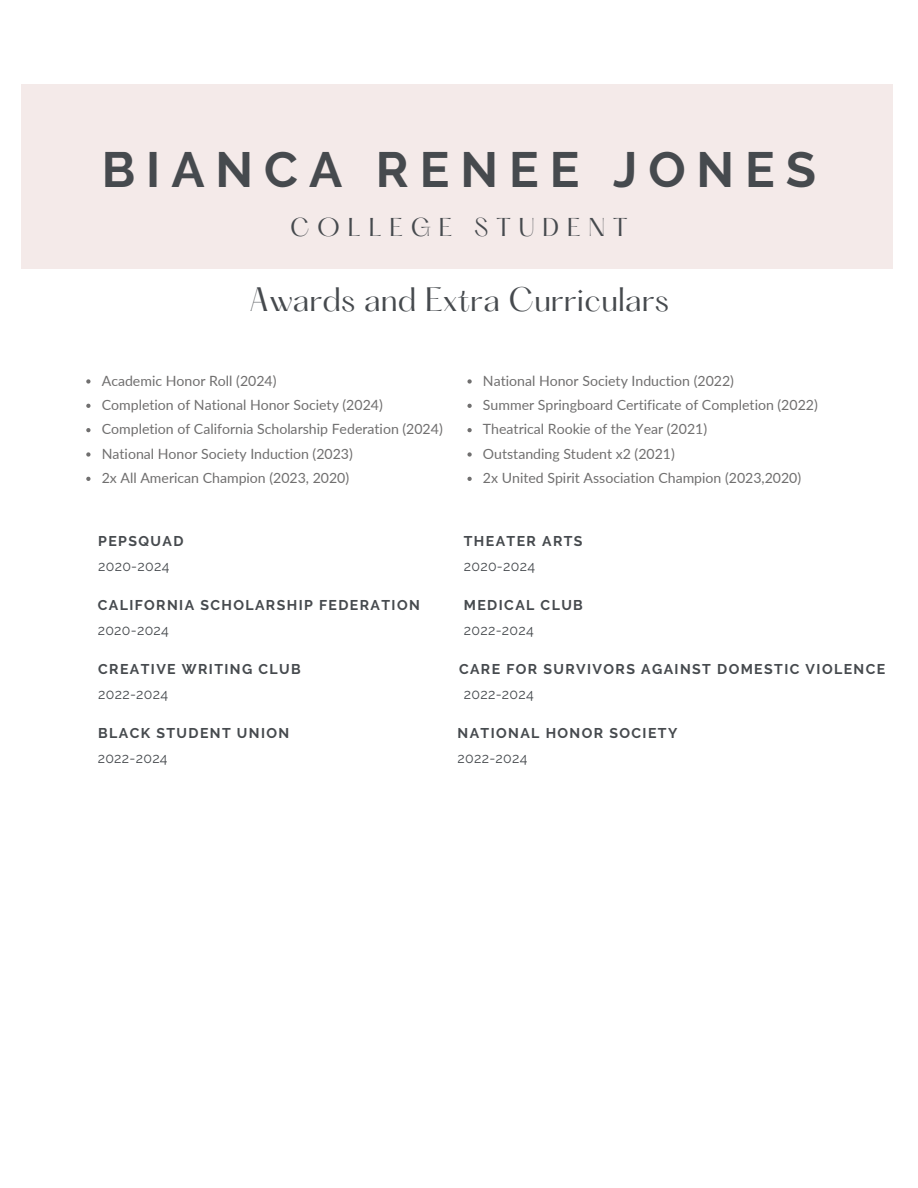
<style>
.page{position:relative;width:918px;height:1188px;background:#fff}
.page>*{position:absolute;margin:0;border:0;box-sizing:border-box;transform-origin:0 0}
.t1{font:700 49.35px "Raleway";letter-spacing:.22em;color:#464a4e}
.t2{font:29.7px "Hatton";color:#464a4e}
.t3{font:22.5px "Hatton";letter-spacing:.345em;color:#464a4e}
.t4{font:14.1px "Lato";color:#706f6f}
.t5{font:700 14.1px "Raleway";letter-spacing:.1em;color:#464a4e}
.t6{font:14.1px "Raleway";letter-spacing:.02em;color:#464a4e}
</style>
<div class="page">
<div style="left:21px;top:84px;width:872px;height:184px;background:#f4eae9"></div>
<svg style="left:86px;top:379px;width:5px;height:5px"></svg>
<svg style="left:86px;top:404px;width:5px;height:4px"></svg>
<svg style="left:86px;top:428px;width:5px;height:4px"></svg>
<svg style="left:86px;top:452px;width:5px;height:5px"></svg>
<svg style="left:86px;top:477px;width:5px;height:4px"></svg>
<svg style="left:467px;top:379px;width:5px;height:5px"></svg>
<svg style="left:467px;top:404px;width:5px;height:4px"></svg>
<svg style="left:467px;top:428px;width:5px;height:4px"></svg>
<svg style="left:467px;top:452px;width:5px;height:5px"></svg>
<svg style="left:467px;top:477px;width:5px;height:4px"></svg>
<h3 class="t1" style="left:102px;top:140px;width:716px">BIANCA RENEE JONES</h3>
<h1 class="t3" style="left:290px;top:217px;width:339px">COLLEGE STUDENT</h1>
<p class="t2" style="left:249px;top:286px;width:421px">Awards and Extra Curriculars</p>
<h2 class="t4" style="left:102px;top:372px;width:176px">Academic Honor Roll (2024)</h2>
<p class="t4" style="left:102px;top:396px;width:283px">Completion of National Honor Society (2024)</p>
<p class="t4" style="left:102px;top:420px;width:342px">Completion of California Scholarship Federation (2024)</p>
<p class="t4" style="left:102px;top:445px;width:253px">National Honor Society Induction (2023)</p>
<p class="t4" style="left:102px;top:469px;width:249px">2x All American Champion (2023, 2020)</p>
<p class="t4" style="left:483px;top:372px;width:253px">National Honor Society Induction (2022)</p>
<p class="t4" style="left:483px;top:396px;width:336px">Summer Springboard Certificate of Completion (2022)</p>
<h4 class="t4" style="left:483px;top:420px;width:226px">Theatrical Rookie of the Year (2021)</h4>
<h4 class="t4" style="left:483px;top:445px;width:193px">Outstanding Student x2 (2021)</h4>
<p class="t4" style="left:483px;top:469px;width:320px">2x United Spirit Association Champion (2023,2020)</p>
<p class="t5" style="left:98px;top:533px;width:87px">PEPSQUAD</p>
<p class="t5" style="left:464px;top:533px;width:120px">THEATER ARTS</p>
<p class="t6" style="left:98px;top:558px;width:73px">2020-2024</p>
<p class="t6" style="left:464px;top:558px;width:73px">2020-2024</p>
<h4 class="t5" style="left:98px;top:597px;width:324px">CALIFORNIA SCHOLARSHIP FEDERATION</h4>
<p class="t5" style="left:464px;top:597px;width:121px">MEDICAL CLUB</p>
<h4 class="t6" style="left:98px;top:622px;width:73px">2020-2024</h4>
<p class="t6" style="left:464px;top:622px;width:71px">2022-2024</p>
<h4 class="t5" style="left:98px;top:661px;width:204px">CREATIVE WRITING CLUB</h4>
<p class="t6" style="left:98px;top:686px;width:71px">2022-2024</p>
<h4 class="t5" style="left:459px;top:661px;width:428px">CARE FOR SURVIVORS AGAINST DOMESTIC VIOLENCE</h4>
<p class="t6" style="left:464px;top:686px;width:71px">2022-2024</p>
<h4 class="t5" style="left:98px;top:725px;width:193px">BLACK STUDENT UNION</h4>
<p class="t6" style="left:98px;top:750px;width:71px">2022-2024</p>
<h4 class="t5" style="left:458px;top:725px;width:221px">NATIONAL HONOR SOCIETY</h4>
<p class="t6" style="left:458px;top:750px;width:71px">2022-2024</p>
</div>
